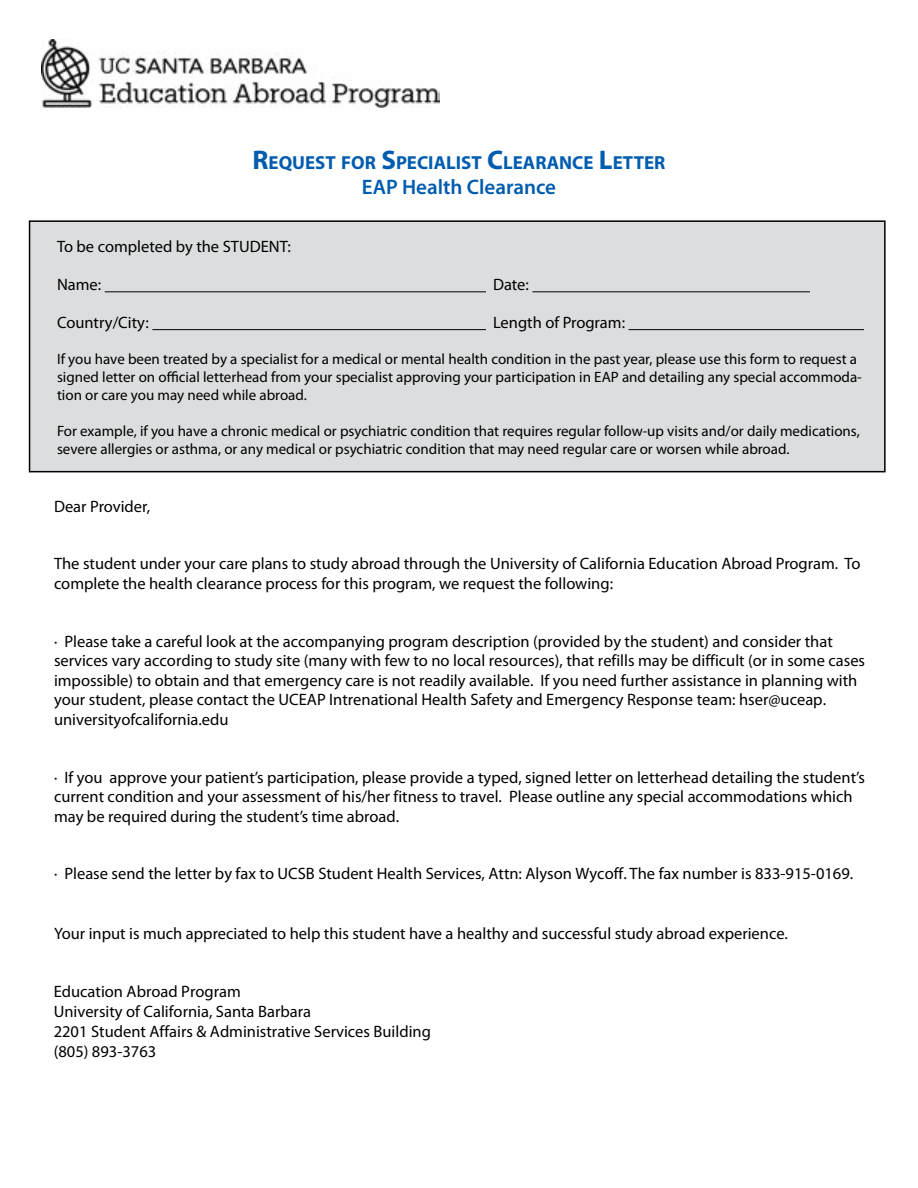
<style>
.page{position:relative;width:918px;height:1188px;background:#fff}
.page>*{position:absolute;margin:0;border:0;box-sizing:border-box;transform-origin:0 0}
.t1{font:600 21px "Myriad Pro";color:#005caf}
.t2{font:700 18.9px "Myriad Pro";color:#005caf}
.t3{font:16.5px/19.6px "Myriad Pro";color:#000}
.t4{font:15px/18px "Myriad Pro";color:#000}
.s1{font-size:27px}
</style>
<div class="page">
<div style="left:30px;top:221px;width:855px;height:251px;background:#dcddde"></div>
<div style="left:29px;top:220px;width:857px;height:252px;border:2px solid #000"></div>
<hr style="left:105px;top:291px;width:381px;height:1px;background:#000">
<hr style="left:532px;top:291px;width:278px;height:1px;background:#000">
<hr style="left:152px;top:329px;width:334px;height:1px;background:#000">
<hr style="left:629px;top:329px;width:235px;height:1px;background:#000">
<img style="left:41px;top:40px;width:398px;height:67px">
<p class="t2" style="left:253px;top:150px;width:413px"><span class="s1">R</span>EQUEST FOR <span class="s1">S</span>PECIALIST <span class="s1">C</span>LEARANCE <span class="s1">L</span>ETTER</p>
<p class="t1" style="left:362px;top:173px;width:196px">EAP Health Clearance</p>
<p class="t3" style="left:57px;top:237px;width:235px">To be completed by the STUDENT:</p>
<p class="t3" style="left:57px;top:275px;width:46px">Name:</p>
<p class="t3" style="left:493px;top:275px;width:37px">Date:</p>
<p class="t3" style="left:57px;top:312px;width:93px">Country/City:</p>
<p class="t3" style="left:493px;top:312px;width:134px">Length of Program:</p>
<p class="t4" style="left:57px;top:350px;width:806px">If you have been treated by a specialist for a medical or mental health condition in the past year, please use this form to request a signed letter on official letterhead from your specialist approving your participation in EAP and detailing any special accommoda&shy;tion or care you may need while abroad.</p>
<p class="t4" style="left:57px;top:422px;width:804px">For example, if you have a chronic medical or psychiatric condition that requires regular follow-up visits and/or daily medications, severe allergies or asthma, or any medical or psychiatric condition that may need regular care or worsen while abroad.</p>
<p class="t3" style="left:54px;top:496px;width:98px">Dear Provider,</p>
<p class="t3" style="left:54px;top:553px;width:808px">The student under your care plans to study abroad through the University of California Education Abroad Program. To complete the health clearance process for this program, we request the following:</p>
<p class="t3" style="left:54px;top:631px;width:813px">· Please take a careful look at the accompanying program description (provided by the student) and consider that services vary according to study site (many with few to no local resources), that refills may be difficult (or in some cases impossible) to obtain and that emergency care is not readily available. If you need further assistance in planning with your student, please contact the UCEAP Intrenational Health Safety and Emergency Response team: hser@uceap. universityofcalifornia.edu</p>
<p class="t3" style="left:54px;top:767px;width:812px">· If you approve your patient’s participation, please provide a typed, signed letter on letterhead detailing the student’s current condition and your assessment of his/her fitness to travel. Please outline any special accommodations which may be required during the student’s time abroad.</p>
<p class="t3" style="left:54px;top:864px;width:801px">· Please send the letter by fax to UCSB Student Health Services, Attn: Alyson Wycoff. The fax number is 833-915-0169.</p>
<p class="t3" style="left:54px;top:924px;width:735px">Your input is much appreciated to help this student have a healthy and successful study abroad experience.</p>
<p class="t3" style="left:54px;top:981px;width:379px;line-height:20.1px">Education Abroad Program<br>University of California, Santa Barbara<br>2201 Student Affairs &amp; Administrative Services Building (805) 893-3763</p>
</div>
